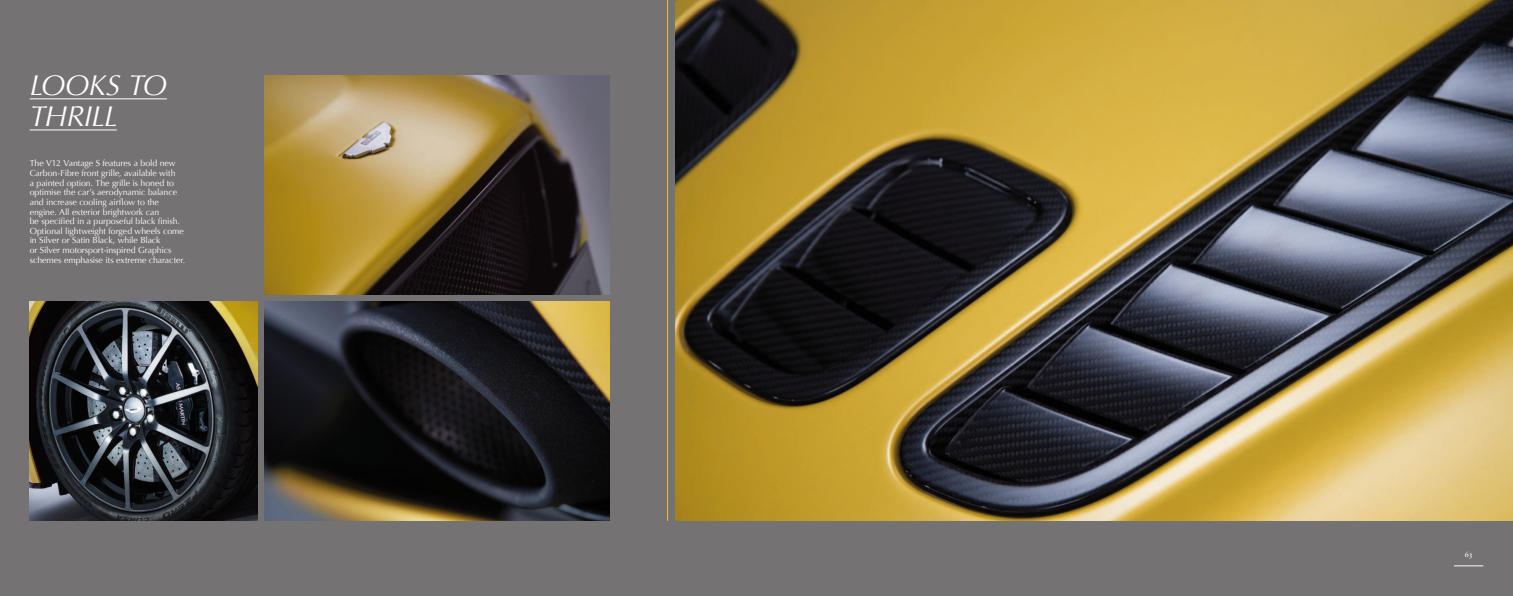
<style>
.page{position:relative;width:1513px;height:596px;background:#fff}
.page>*{position:absolute;margin:0;border:0;box-sizing:border-box;transform-origin:0 0}
.t1{font:italic 28.88px/31.1px "Optima";letter-spacing:-.025em;color:#fff}
.t2{font:8.75px/9.6px "Optima";letter-spacing:-.01em;color:#fff}
.t3{font:7.88px "Hoefler Text";color:#fff}
</style>
<div class="page">
<div style="left:0;top:0;width:1513px;height:595px;background:#747272"></div>
<hr style="left:667px;top:0;width:1px;height:520px;background:#fabb32">
<img style="left:265px;top:301px;width:344px;height:219px">
<img style="left:30px;top:301px;width:227px;height:219px">
<img style="left:675px;top:0;width:838px;height:520px">
<img style="left:265px;top:75px;width:344px;height:219px">
<hr style="left:30px;top:98px;width:137px;height:1px;background:#fff">
<hr style="left:30px;top:129px;width:87px;height:1px;background:#fff">
<svg style="left:1454px;top:565px;width:29px;height:1px"></svg>
<h1 class="t1" style="left:30px;top:70px;width:139px">LOOKS TO<br>THRILL</h1>
<p class="t2" style="left:30px;top:159px;width:157px">The V12 Vantage S features a bold new Carbon-Fibre front grille, available with<br>a painted option. The grille is honed to optimise the car’s aerodynamic balance and increase cooling airflow to the engine. All exterior brightwork can<br>be specified in a purposeful black finish.<br>Optional lightweight forged wheels come in Silver or Satin Black, while Black<br>or Silver motorsport-inspired Graphics schemes emphasise its extreme character.</p>
<p class="t3" style="left:1465px;top:549px;width:9px">63</p>
</div>
